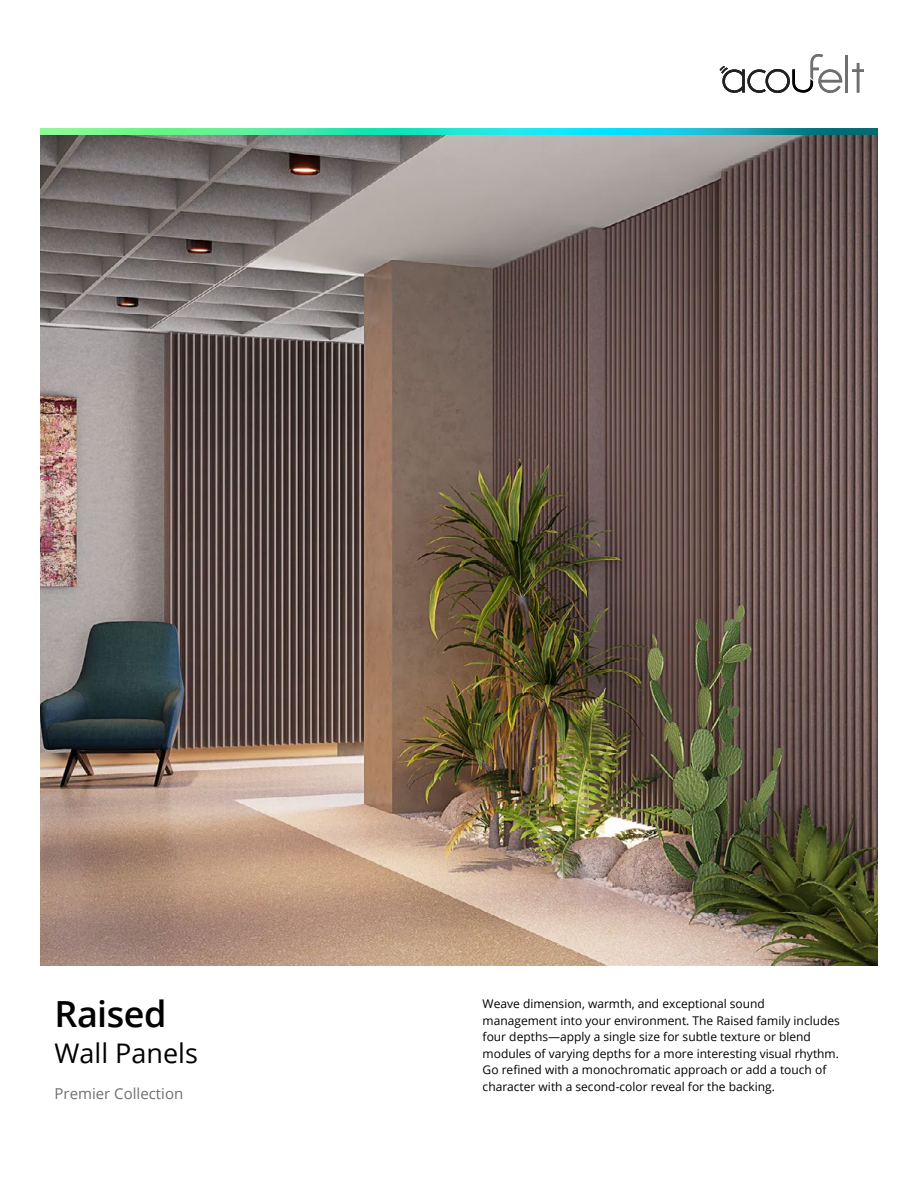
<style>
.page{position:relative;width:918px;height:1188px;background:#fff}
.page>*{position:absolute;margin:0;border:0;box-sizing:border-box;transform-origin:0 0}
.t1{font:600 36px "Open Sans";letter-spacing:-.015em;color:#000}
.t2{font:27px "Open Sans";color:#000}
.t3{font:15px "Open Sans";color:#6e6f71}
.t4{font:12px/16.5px "Open Sans";color:#000}
</style>
<div class="page">
<img style="left:40px;top:135px;width:838px;height:830px">
<img style="left:40px;top:128px;width:838px;height:7px">
<hr style="left:846px;top:56px;width:2px;height:37px;background:#6e6f71">
<svg style="left:852px;top:63px;width:12px;height:30px"></svg>
<svg style="left:720px;top:54px;width:122px;height:39px"></svg>
<h1 class="t1" style="left:55px;top:989px;width:114px">Raised</h1>
<h2 class="t2" style="left:55px;top:1034px;width:145px">Wall Panels</h2>
<p class="t3" style="left:55px;top:1083px;width:130px">Premier Collection</p>
<p class="t4" style="left:483px;top:995px;width:359px">Weave dimension, warmth, and exceptional sound management into your environment. The Raised family includes four depths—apply a single size for subtle texture or blend modules of varying depths for a more interesting visual rhythm.<br>Go refined with a monochromatic approach or add a touch of character with a second-color reveal for the backing.</p>
</div>
